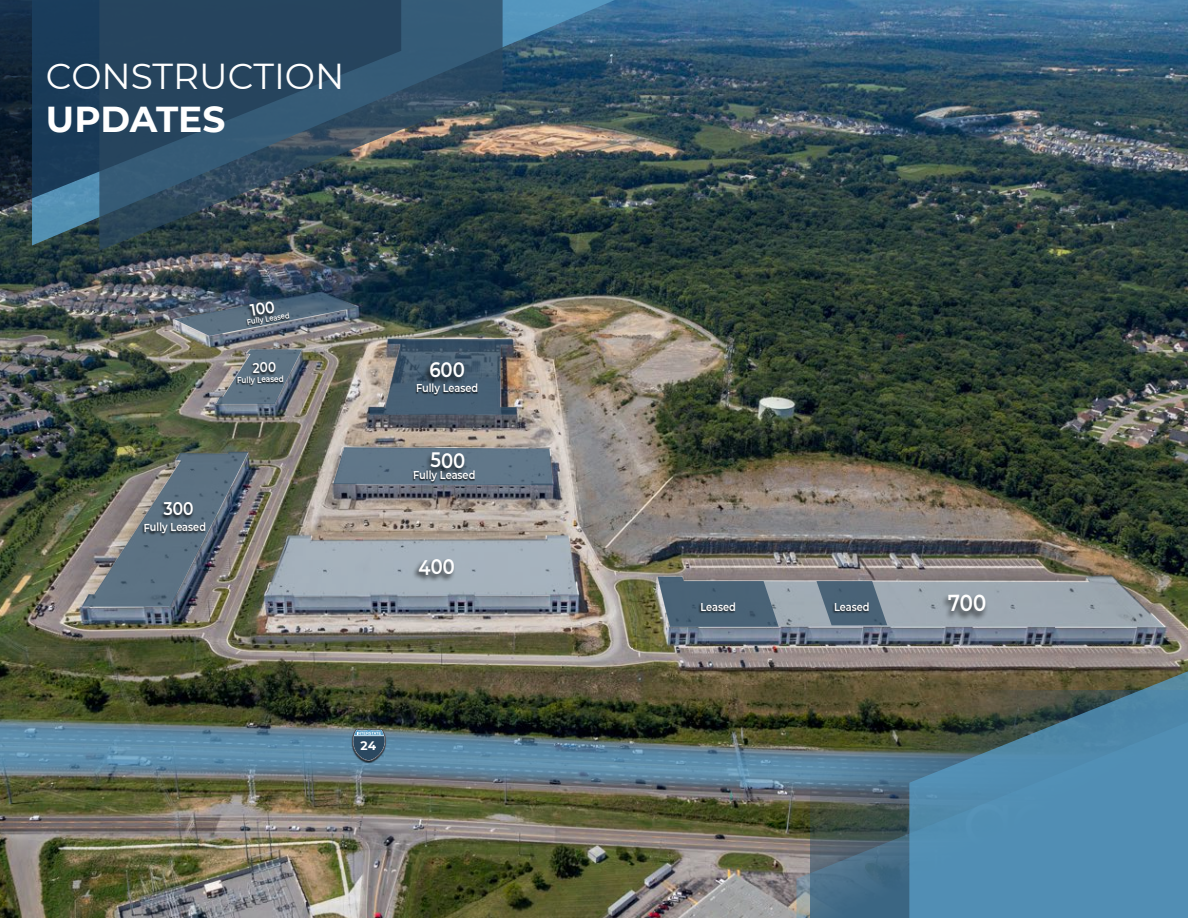
<style>
.page{position:relative;width:1188px;height:918px;background:#fff}
.page>*{position:absolute;margin:0;border:0;box-sizing:border-box;transform-origin:0 0}
.t1{font:36px "Montserrat";color:#fff}
.t2{font:700 36px "Montserrat";letter-spacing:-.005em;color:#fff}
.t3{font:600 21px "Montserrat";letter-spacing:-.01em;color:#fff;scale:.86 1}
.t4{font:700 12.3px "Montserrat";color:#fff}
.t5{font:600 11.4px "Montserrat";color:#fff;scale:.86 1}
.t6{font:600 8.55px "Montserrat";color:#fff;scale:.86 1}
.t7{font:600 7.8px "Montserrat";color:#fff;scale:.86 1}
</style>
<div class="page">
<img style="left:0;top:0;width:1188px;height:918px">
<img style="left:32px;top:0;width:810px;height:245px">
<svg style="left:0;top:0;width:99px;height:222px;background:#1e3d57"></svg>
<svg style="left:99px;top:0;width:404px;height:250px;background:#314b5c"></svg>
<svg style="left:369px;top:339px;width:147px;height:76px;background:#5b6874"></svg>
<div style="left:423px;top:361px;width:43px;height:25px;background:#000;opacity:.75"></div>
<div style="left:415px;top:384px;width:63px;height:12px;background:#000;opacity:.75"></div>
<svg style="left:333px;top:447px;width:220px;height:38px;background:#65798a"></svg>
<div style="left:424px;top:452px;width:43px;height:25px;background:#000;opacity:.75"></div>
<img style="left:0;top:719px;width:797px;height:84px">
<svg style="left:797px;top:707px;width:112px;height:211px;background:#4b6165"></svg>
<svg style="left:909px;top:611px;width:279px;height:307px;background:#577e93"></svg>
<div style="left:412px;top:472px;width:63px;height:12px;background:#000;opacity:.75"></div>
<div style="left:351px;top:729px;width:35px;height:34px;background:#000;opacity:.75"></div>
<svg style="left:353px;top:729px;width:32px;height:32px"></svg>
<svg style="left:658px;top:575px;width:506px;height:52px;background:#808c94"></svg>
<svg style="left:266px;top:535px;width:312px;height:61px;background:#9ea8b0"></svg>
<img style="left:82px;top:452px;width:166px;height:155px">
<svg style="left:216px;top:349px;width:86px;height:55px;background:#68737e"></svg>
<svg style="left:174px;top:292px;width:185px;height:44px;background:#5b6a78"></svg>
<h1 class="t1" style="left:46px;top:51px;width:300px">CONSTRUCTION</h1>
<h1 class="t2" style="left:46px;top:93px;width:181px">UPDATES</h1>
<p class="t7" style="left:246px;top:317px;width:52px;rotate:-10deg">Fully Leased</p>
<p class="t6" style="left:237px;top:374px;width:56px;rotate:-1deg">Fully Leased</p>
<p class="t5" style="left:144px;top:519px;width:74px;rotate:-1deg">Fully Leased</p>
<h2 class="t3" style="left:429px;top:355px;width:43px">600</h2>
<p class="t5" style="left:416px;top:380px;width:74px">Fully Leased</p>
<h2 class="t3" style="left:431px;top:445px;width:42px">500</h2>
<p class="t5" style="left:413px;top:467px;width:74px">Fully Leased</p>
<p class="t4" style="left:361px;top:737px;width:17px">24</p>
<p class="t5" style="left:700px;top:598px;width:43px">Leased</p>
<p class="t5" style="left:834px;top:598px;width:43px">Leased</p>
</div>
